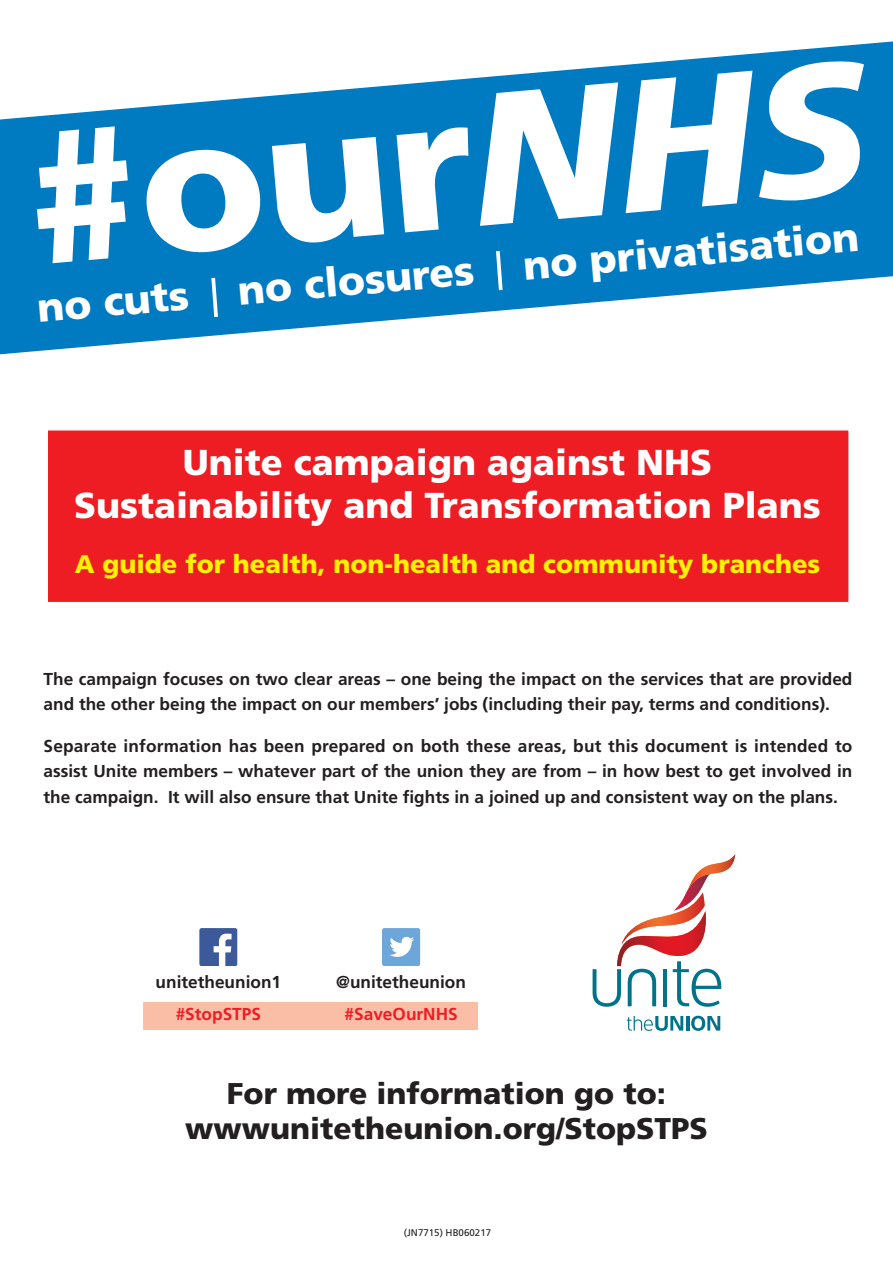
<style>
.page{position:relative;width:893px;height:1263px;background:#fff}
.page>*{position:absolute;margin:0;border:0;box-sizing:border-box;transform-origin:0 0}
.t1{font:900 187.5px "Frutiger";color:#fff}
.t2{font:900 40.5px "Frutiger";color:#fff}
.t3{font:900 36px/43.2px "Frutiger";color:#fff;text-align:center}
.t4{font:900 30px/34.5px "Frutiger";color:#231f20;text-align:center}
.t5{font:900 25.5px "Frutiger";color:#fff101}
.t6{font:700 17.25px/25.2px "Frutiger";color:#231f20}
.t7{font:700 17.25px "Frutiger";color:#ee1d23}
.t8{font:9.75px "Frutiger";color:#231f20}
.s1{font-style:italic}
</style>
<div class="page">
<div style="left:48px;top:430px;width:800px;height:172px;background:#ee1d23"></div>
<div style="left:45px;top:427px;width:806px;height:178px;border:3px solid #fff"></div>
<svg style="left:0;top:41px;width:893px;height:314px;fill:#007ac0"></svg>
<svg style="left:209px;top:274px;width:11px;height:47px"></svg>
<svg style="left:494px;top:247px;width:11px;height:47px"></svg>
<div style="left:143px;top:1002px;width:334px;height:28px;background:#fabda6"></div>
<svg style="left:199px;top:928px;width:39px;height:38px"></svg>
<svg style="left:382px;top:928px;width:39px;height:38px"></svg>
<hr style="left:686px;top:1016px;width:3px;height:14px;background:#00738a">
<svg style="left:691px;top:1016px;width:29px;height:15px"></svg>
<svg style="left:627px;top:1016px;width:56px;height:15px"></svg>
<svg style="left:593px;top:891px;width:129px;height:116px"></svg>
<img style="left:687px;top:854px;width:48px;height:37px">
<h1 class="t1" style="left:19px;top:125px;width:846px;rotate:-5deg">#our<span class="s1">NHS</span></h1>
<h2 class="t2" style="left:36px;top:292px;width:826px;rotate:-5deg">no cuts no closures no privatisation</h2>
<h3 class="t3" style="left:74px;top:444px;width:748px">Unite campaign against NHS<br>Sustainability and Transformation Plans</h3>
<h3 class="t5" style="left:75px;top:554px;width:747px">A guide for health, non-health and community branches</h3>
<p class="t6" style="left:44px;top:667px;width:810px">The campaign focuses on two clear areas – one being the impact on the services that are provided and the other being the impact on our members’ jobs (including their pay, terms and conditions).</p>
<p class="t6" style="left:44px;top:735px;width:810px;text-align:justify">Separate information has been prepared on both these areas, but this document is intended to assist Unite members – whatever part of the union they are from – in how best to get involved in the campaign. It will also ensure that Unite fights in a joined up and consistent way on the plans.</p>
<p class="t6" style="left:156px;top:971px;width:127px">unitetheunion1</p>
<p class="t6" style="left:336px;top:971px;width:131px">@unitetheunion</p>
<p class="t7" style="left:176px;top:1007px;width:87px">#StopSTPS</p>
<p class="t7" style="left:345px;top:1007px;width:115px">#SaveOurNHS</p>
<h3 class="t4" style="left:185px;top:1079px;width:524px">For more information go to: wwwunitetheunion.org/StopSTPS</h3>
<p class="t8" style="left:404px;top:1228px;width:89px">(JN7715) HB060217</p>
</div>
